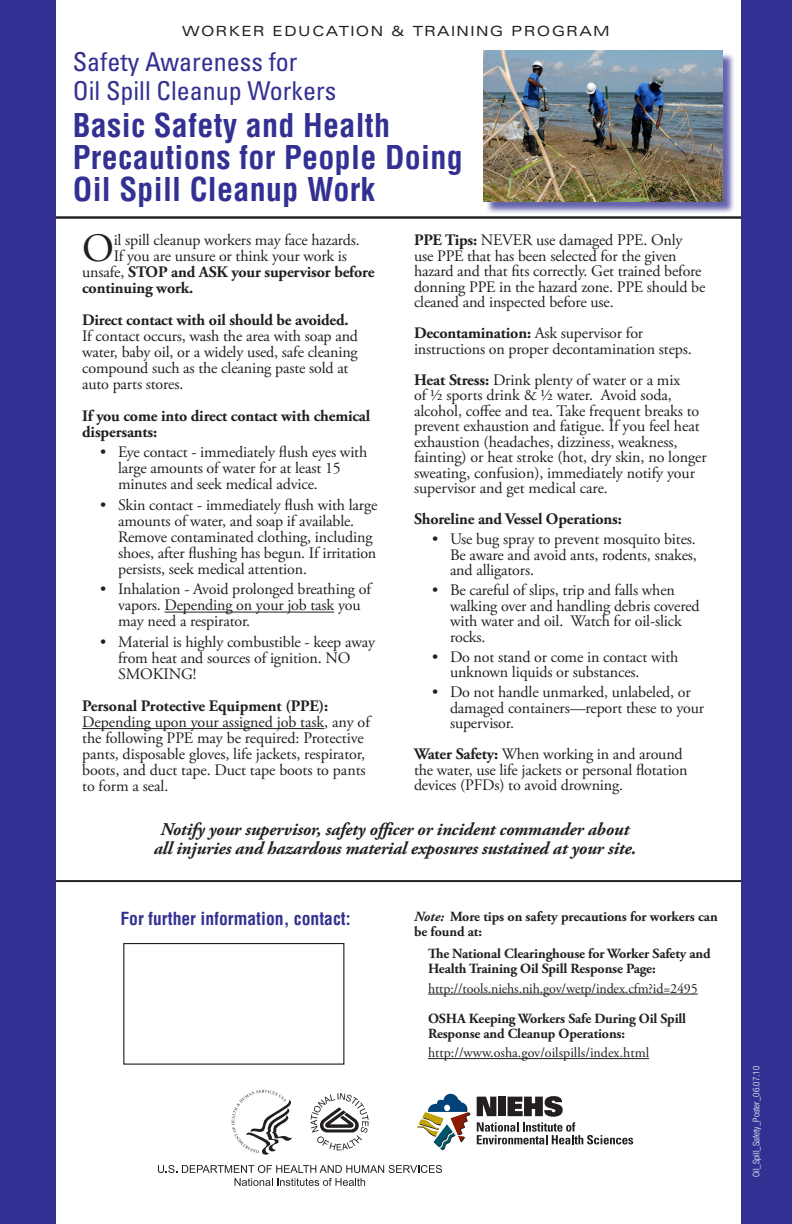
<style>
.page{position:relative;width:792px;height:1224px;background:#fff}
.page>*{position:absolute;margin:0;border:0;box-sizing:border-box;transform-origin:0 0}
.t1{font:40.1px "Adobe Garamond Pro";color:#231f20}
.t2{font:700 condensed 32px/32px "Helvetica";letter-spacing:.01em;color:#323092}
.t3{font:condensed 26px/29px "Univers";color:#323092}
.ITALIC{font:italic 700 18px/19px "Adobe Garamond Pro";letter-spacing:-.01em;color:#231f20;text-align:center}
.t4{font:700 condensed 17.6px "Helvetica";color:#323092}
.BULLETS{font:16px/16px "Adobe Garamond Pro";letter-spacing:-.01em;color:#231f20}
.t5{font:700 16px/16px "Adobe Garamond Pro";letter-spacing:-.01em;color:#231f20}
.Hyperlinks{font:700 14px/15px "Adobe Garamond Pro";letter-spacing:-.01em;color:#231f20}
.Hyperlinks-2{font:14px "Adobe Garamond Pro";letter-spacing:-.01em;color:#231f20}
.t6{font:expanded 14px "Univers";letter-spacing:.1em;color:#231f20}
.t7{font:300 condensed 9.1px "Helvetica Neue";color:#fff}
.s1{font-weight:400}
.s2{font-weight:700}
.s3{font-style:italic}
</style>
<div class="page">
<hr style="left:36px;top:880px;width:720px;height:2px;background:#231f20">
<hr style="left:0;top:217px;width:790px;height:2px;background:#231f20">
<div style="left:741px;top:0;width:51px;height:1224px;background:#323092"></div>
<div style="left:0;top:0;width:56px;height:1224px;background:#323092"></div>
<hr style="left:428px;top:994px;width:270px;height:1px;background:#231f20">
<hr style="left:428px;top:1058px;width:221px;height:1px;background:#231f20">
<svg style="left:232px;top:1090px;width:60px;height:65px"></svg>
<svg style="left:311px;top:1093px;width:58px;height:57px"></svg>
<svg style="left:158px;top:1165px;width:284px;height:21px"></svg>
<svg style="left:477px;top:1096px;width:156px;height:49px"></svg>
<svg style="left:416px;top:1094px;width:54px;height:56px"></svg>
<hr style="left:165px;top:612px;width:169px;height:1px;background:#231f20">
<hr style="left:82px;top:728px;width:242px;height:1px;background:#231f20">
<div style="left:485px;top:52px;width:250px;height:162px;background:#323092;opacity:.75"></div>
<img style="left:484px;top:51px;width:239px;height:151px">
<div style="left:123px;top:943px;width:221px;height:122px;border:1px solid #231f20"></div>
<p class="t6" style="left:182px;top:23px;width:429px">WORKER EDUCATION &amp; TRAINING PROGRAM</p>
<p class="t3" style="left:73px;top:47px;width:265px">Safety Awareness for<br>Oil Spill Cleanup Workers</p>
<p class="t2" style="left:73px;top:109px;width:391px">Basic Safety and Health<br>Precautions for People Doing<br>Oil Spill Cleanup Work</p>
<p class="t1" style="left:82px;top:224px;width:33px">O</p>
<p class="BULLETS" style="left:114px;top:232px;width:248px">il spill cleanup workers may face hazards.</p>
<p class="BULLETS" style="left:114px;top:248px;width:235px">If you are unsure or think your work is</p>
<p class="t5" style="left:82px;top:264px;width:294px"><span class="s1">unsafe,</span> STOP and ASK your supervisor before</p>
<p class="t5" style="left:82px;top:280px;width:113px">continuing work.</p>
<p class="BULLETS" style="left:82px;top:312px;width:277px"><span class="s2">Direct contact with oil should be avoided.<br></span>If contact occurs, wash the area with soap and water, baby oil, or a widely used, safe cleaning compound such as the cleaning paste sold at auto parts stores.</p>
<p class="t5" style="left:82px;top:408px;width:290px">If you come into direct contact with chemical dispersants:</p>
<p class="BULLETS" style="left:118px;top:445px;width:251px;text-indent:-18px">• Eye contact - immediately flush eyes with large amounts of water for at least 15 minutes and seek medical advice.</p>
<p class="BULLETS" style="left:118px;top:497px;width:261px;text-indent:-18px">• Skin contact - immediately flush with large amounts of water, and soap if available.<br>Remove contaminated clothing, including shoes, after flushing has begun. If irritation persists, seek medical attention.</p>
<p class="BULLETS" style="left:118px;top:582px;width:254px;text-indent:-18px">• Inhalation - Avoid prolonged breathing of vapors. Depending on your job task you may need a respirator.</p>
<p class="BULLETS" style="left:118px;top:634px;width:258px;text-indent:-18px">• Material is highly combustible - keep away from heat and sources of ignition. NO<br>SMOKING!</p>
<p class="BULLETS" style="left:82px;top:698px;width:289px"><span class="s2">Personal Protective Equipment (PPE):<br></span>Depending upon your assigned job task, any of the following PPE may be required: Protective pants, disposable gloves, life jackets, respirator, boots, and duct tape. Duct tape boots to pants to form a seal.</p>
<p class="BULLETS" style="left:414px;top:233px;width:293px;line-height:15.6px"><span class="s2">PPE Tips:</span> NEVER use damaged PPE. Only use PPE that has been selected for the given hazard and that fits correctly. Get trained before donning PPE in the hazard zone. PPE should be cleaned and inspected before use.</p>
<p class="BULLETS" style="left:414px;top:326px;width:279px;line-height:15.5px"><span class="s2">Decontamination:</span> Ask supervisor for instructions on proper decontamination steps.</p>
<p class="BULLETS" style="left:414px;top:373px;width:294px;line-height:15.5px"><span class="s2">Heat Stress:</span> Drink plenty of water or a mix<br>of ½ sports drink &amp; ½ water. Avoid soda, alcohol, coffee and tea. Take frequent breaks to prevent exhaustion and fatigue. If you feel heat exhaustion (headaches, dizziness, weakness, fainting) or heat stroke (hot, dry skin, no longer sweating, confusion), immediately notify your supervisor and get medical care.</p>
<p class="t5" style="left:414px;top:512px;width:210px">Shoreline and Vessel Operations:</p>
<p class="BULLETS" style="left:450px;top:532px;width:248px;line-height:15.5px;text-align:justify;text-indent:-18px">• Use bug spray to prevent mosquito bites.<br>Be aware and avoid ants, rodents, snakes, and alligators.</p>
<p class="BULLETS" style="left:450px;top:583px;width:251px;line-height:15.5px;text-indent:-18px">• Be careful of slips, trip and falls when walking over and handling debris covered with water and oil. Watch for oil-slick rocks.</p>
<p class="BULLETS" style="left:450px;top:650px;width:230px;line-height:15.5px;text-indent:-18px">• Do not stand or come in contact with unknown liquids or substances.</p>
<p class="BULLETS" style="left:450px;top:685px;width:256px;line-height:15.5px;text-indent:-18px">• Do not handle unmarked, unlabeled, or damaged containers—report these to your supervisor.</p>
<p class="BULLETS" style="left:414px;top:747px;width:275px;line-height:15.5px"><span class="s2">Water Safety:</span> When working in and around the water, use life jackets or personal flotation devices (PFDs) to avoid drowning.</p>
<p class="ITALIC" style="left:154px;top:820px;width:484px">Notify your supervisor, safety officer or incident commander about all injuries and hazardous material exposures sustained at your site.</p>
<p class="t4" style="left:120px;top:908px;width:232px">For further information, contact:</p>
<p class="Hyperlinks" style="left:414px;top:909px;width:305px"><span class="s3">Note:</span> More tips on safety precautions for workers can be found at:</p>
<p class="Hyperlinks" style="left:428px;top:947px;width:284px">The National Clearinghouse for Worker Safety and<br>Health Training Oil Spill Response Page:</p>
<p class="Hyperlinks-2" style="left:428px;top:980px;width:271px">http://tools.niehs.nih.gov/wetp/index.cfm?id=2495</p>
<p class="Hyperlinks" style="left:428px;top:1011px;width:260px">OSHA Keeping Workers Safe During Oil Spill<br>Response and Cleanup Operations:</p>
<p class="Hyperlinks-2" style="left:428px;top:1044px;width:223px">http://www.osha.gov/oilspills/index.html</p>
<p class="t7" style="left:751px;top:1177px;width:112px;rotate:-90deg">Oil_Spill_Safety_Poster_06.07.10</p>
</div>
